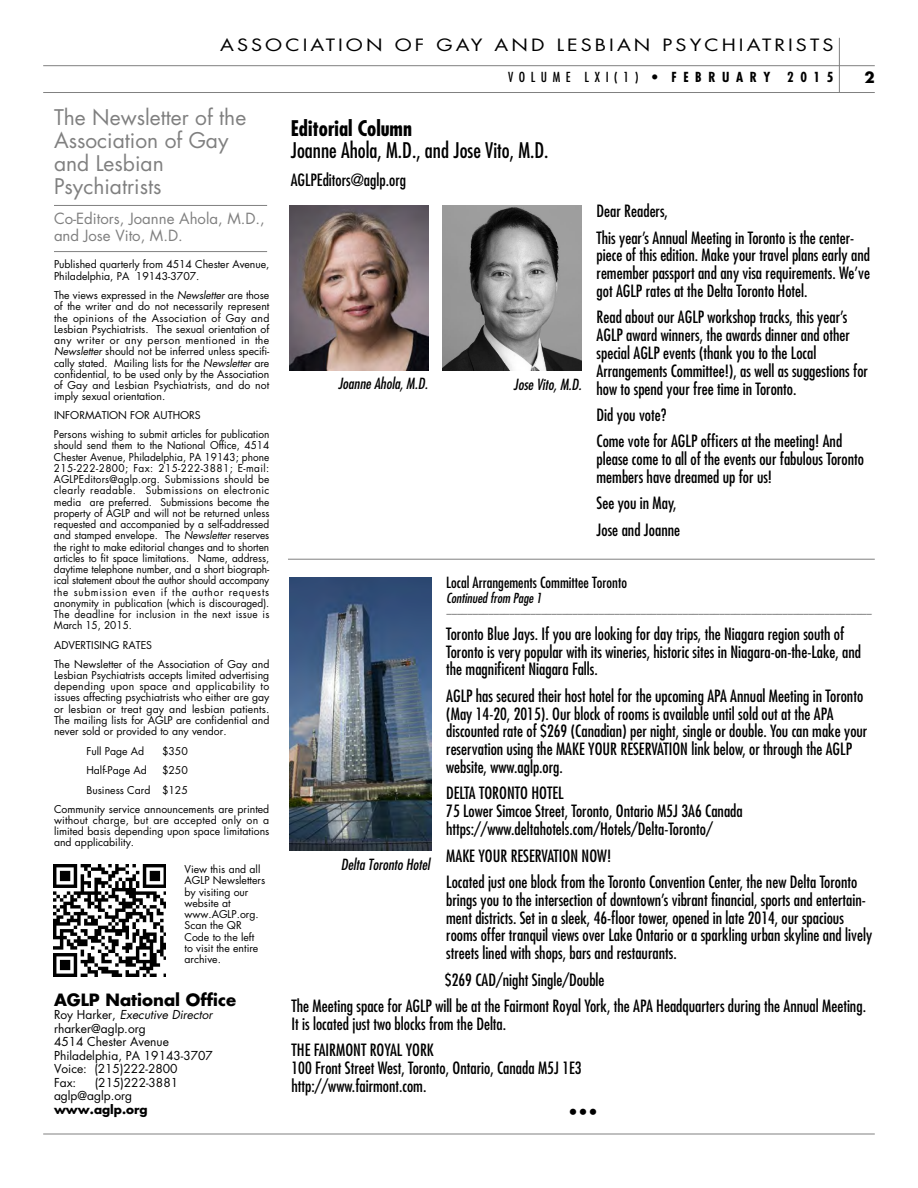
<style>
.page{position:relative;width:918px;height:1188px;background:#fff}
.page>*{position:absolute;margin:0;border:0;box-sizing:border-box;transform-origin:0 0}
.t1{font:21px/23px "Futura";color:#808080}
.t2{font:condensed 21px "Futura";color:#000}
.t3{font:700 condensed 21px "Futura";color:#000}
.t4{font:condensed 16.5px/17.9px "Futura";color:#000}
.t5{font:16.5px "Futura";letter-spacing:.155em;color:#000;scale:1.2 1}
.t6{font:700 16.5px "Futura";color:#000}
.t7{font:italic condensed 15px "Futura";color:#000}
.t8{font:15px/17.4px "Futura";color:#808080}
.t9{font:condensed 15px "Futura";color:#000}
.t10{font:700 15px "Futura";color:#000}
.t11{font:condensed 13.5px "Futura";letter-spacing:.41em;color:#000}
.t12{font:italic condensed 13.5px "Futura";color:#000}
.t13{font:12px/13.5px "Futura";color:#000}
.t14{font:700 12px "Futura";color:#000}
.t15{font:10.5px/11.2px "Futura";color:#000}
.t16{font:10.5px/11.2px "Futura";color:#000;text-align:justify;scale:.96 1}
.t17{font:italic condensed 10.5px "Futura";color:#666}
.s1{font-weight:700}
.s2{font-style:italic}
</style>
<div class="page">
<hr style="left:43px;top:1134px;width:832px;height:1px;background:#808080">
<hr style="left:43px;top:92px;width:832px;height:1px;background:#808080">
<hr style="left:43px;top:65px;width:832px;height:1px;background:#808080">
<hr style="left:839px;top:38px;width:1px;height:55px;background:#808080">
<hr style="left:54px;top:205px;width:213px;height:1px;background:#808080">
<hr style="left:54px;top:251px;width:213px;height:1px;background:#808080">
<img style="left:54px;top:864px;width:112px;height:112px">
<img style="left:290px;top:205px;width:139px;height:165px">
<img style="left:443px;top:205px;width:139px;height:165px">
<hr style="left:288px;top:559px;width:587px;height:1px;background:#808080">
<img style="left:289px;top:577px;width:142px;height:274px">
<p class="t5" style="left:220px;top:38px;width:513px">ASSOCIATION OF GAY AND LESBIAN PSYCHIATRISTS</p>
<p class="t11" style="left:508px;top:71px;width:327px">VOLUME LXI(1) • <span class="s1">FEBRUARY 2015</span></p>
<p class="t10" style="left:865px;top:71px;width:12px">2</p>
<p class="t1" style="left:54px;top:108px;width:194px">The Newsletter of the<br>Association of Gay and Lesbian<br>Psychiatrists</p>
<p class="t8" style="left:54px;top:211px;width:212px">Co-Editors, Joanne Ahola, M.D., and Jose Vito, M.D.</p>
<p class="t15" style="left:54px;top:259px;width:217px;line-height:12px">Published quarterly from 4514 Chester Avenue,<br>Philadelphia, PA 19143-3707.</p>
<p class="t15" style="left:54px;top:291px;width:217px;text-align:justify">The views expressed in the <span class="s2">Newsletter</span> are those of the writer and do not necessarily represent the opinions of the Association of Gay and Lesbian Psychiatrists. The sexual orientation of any writer or any person mentioned in the <span class="s2">Newsletter</span> should not be inferred unless specifi&shy;cally stated. Mailing lists for the <span class="s2">Newsletter</span> are confidential, to be used only by the Association of Gay and Lesbian Psychiatrists, and do not imply sexual orientation.</p>
<p class="t15" style="left:54px;top:407px;width:217px;line-height:18.9px">INFORMATION FOR AUTHORS<br>Persons wishing to submit articles for publication</p>
<p class="t16" style="left:54px;top:441px;width:226px">should send them to the National Office, 4514<br>Chester Avenue, Philadelphia, PA 19143; phone 215-222-2800; Fax: 215-222-3881; E-mail:<br>AGLPEditors@aglp.org. Submissions should be clearly readable. Submissions on electronic media are preferred. Submissions become the property of AGLP and will not be returned unless requested and accompanied by a self-addressed and stamped envelope. The <span class="s2">Newsletter</span> reserves the right to make editorial changes and to shorten articles to fit space limitations. Name, address, daytime telephone number, and a short biograph&shy;ical statement about the author should accompany the submission even if the author requests anonymity in publication (which is discouraged).<br>The deadline for inclusion in the next issue is March 15, 2015.</p>
<p class="t15" style="left:54px;top:637px;width:217px;line-height:18.8px">ADVERTISING RATES<br>The Newsletter of the Association of Gay and</p>
<p class="t15" style="left:54px;top:670px;width:217px;text-align:justify">Lesbian Psychiatrists accepts limited advertising depending upon space and applicability to issues affecting psychiatrists who either are gay or lesbian or treat gay and lesbian patients.<br>The mailing lists for AGLP are confidential and never sold or provided to any vendor.</p>
<p class="t15" style="left:86px;top:746px;width:59px">Full Page Ad</p>
<p class="t15" style="left:162px;top:746px;width:27px">$350</p>
<p class="t15" style="left:86px;top:766px;width:62px">Half-Page Ad</p>
<p class="t15" style="left:162px;top:766px;width:27px">$250</p>
<p class="t15" style="left:86px;top:785px;width:103px">Business Card $125</p>
<p class="t15" style="left:54px;top:804px;width:217px">Community service announcements are printed</p>
<p class="t15" style="left:54px;top:815px;width:217px;text-align:justify">without charge, but are accepted only on a limited basis depending upon space limitations and applicability.</p>
<p class="t3" style="left:291px;top:119px;width:123px">Editorial Column</p>
<p class="t2" style="left:291px;top:141px;width:259px">Joanne Ahola, M.D., and Jose Vito, M.D.</p>
<p class="t4" style="left:291px;top:172px;width:117px">AGLPEditors@aglp.org</p>
<p class="t4" style="left:597px;top:199px;width:259px;line-height:26.4px">Dear Readers,<br>This year’s Annual Meeting in Toronto is the center-</p>
<p class="t4" style="left:597px;top:247px;width:275px;text-align:justify">piece of this edition. Make your travel plans early and remember passport and any visa requirements. We’ve got AGLP rates at the Delta Toronto Hotel.</p>
<p class="t4" style="left:597px;top:309px;width:273px">Read about our AGLP workshop tracks, this year’s AGLP award winners, the awards dinner and other special AGLP events (thank you to the Local Arrangements Committee!), as well as suggestions for how to spend your free time in Toronto.</p>
<p class="t4" style="left:597px;top:403px;width:247px;line-height:26.4px">Did you vote?<br>Come vote for AGLP officers at the meeting! And</p>
<p class="t4" style="left:597px;top:451px;width:269px">please come to all of the events our fabulous Toronto members have dreamed up for us!</p>
<p class="t4" style="left:597px;top:491px;width:85px;line-height:26.4px">See you in May,<br>Jose and Joanne</p>
<p class="t7" style="left:338px;top:377px;width:91px">Joanne Ahola, M.D.</p>
<p class="t7" style="left:514px;top:377px;width:69px">Jose Vito, M.D.</p>
<p class="t9" style="left:446px;top:576px;width:182px">Local Arrangements Committee Toronto</p>
<p class="t12" style="left:446px;top:592px;width:97px">Continued from Page 1</p>
<p class="t17" style="left:446px;top:608px;width:427px">–––––––––––––––––––––––––––––––––––––––––––––––––––––––––––––––––––––––––––––––––</p>
<p class="t4" style="left:446px;top:626px;width:417px">Toronto Blue Jays. If you are looking for day trips, the Niagara region south of<br>Toronto is very popular with its wineries, historic sites in Niagara-on-the-Lake, and the magnificent Niagara Falls.</p>
<p class="t4" style="left:446px;top:688px;width:423px">AGLP has secured their host hotel for the upcoming APA Annual Meeting in Toronto (May 14-20, 2015). Our block of rooms is available until sold out at the APA discounted rate of $269 (Canadian) per night, single or double. You can make your reservation using the MAKE YOUR RESERVATION link below, or through the AGLP website, www.aglp.org.</p>
<p class="t4" style="left:446px;top:785px;width:298px">DELTA TORONTO HOTEL<br>75 Lower Simcoe Street, Toronto, Ontario M5J 3A6 Canada https://www.deltahotels.com/Hotels/Delta-Toronto/</p>
<p class="t4" style="left:446px;top:843px;width:413px;line-height:26.4px">MAKE YOUR RESERVATION NOW!<br>Located just one block from the Toronto Convention Center, the new Delta Toronto</p>
<p class="t4" style="left:446px;top:892px;width:427px">brings you to the intersection of downtown’s vibrant financial, sports and entertain&shy;ment districts. Set in a sleek, 46-floor tower, opened in late 2014, our spacious rooms offer tranquil views over Lake Ontario or a sparkling urban skyline and lively streets lined with shops, bars and restaurants.</p>
<p class="t4" style="left:292px;top:967px;width:576px;line-height:26.4px;text-indent:153px">$269 CAD/night Single/Double<br>The Meeting space for AGLP will be at the Fairmont Royal York, the APA Headquarters during the Annual Meeting.</p>
<p class="t4" style="left:292px;top:1011px;width:216px;line-height:26.4px">It is located just two blocks from the Delta.<br>THE FAIRMONT ROYAL YORK</p>
<p class="t4" style="left:292px;top:1060px;width:292px">100 Front Street West, Toronto, Ontario, Canada M5J 1E3 http://www.fairmont.com.</p>
<p class="t4" style="left:570px;top:1104px;width:28px">• • •</p>
<p class="t7" style="left:341px;top:858px;width:91px">Delta Toronto Hotel</p>
<p class="t15" style="left:184px;top:865px;width:82px">View this and all<br>AGLP Newsletters by visiting our website at www.AGLP.org.<br>Scan the QR<br>Code to the left to visit the entire archive.</p>
<p class="t6" style="left:54px;top:992px;width:184px">AGLP National Office</p>
<p class="t13" style="left:54px;top:1009px;width:160px">Roy Harker, <span class="s2">Executive Director </span>rharker@aglp.org<br>4514 Chester Avenue<br>Philadelphia, PA 19143-3707<br>Voice: (215)222-2800<br>Fax:</p>
<p class="t13" style="left:54px;top:1077px;width:126px;text-indent:41px">(215)222-3881 aglp@aglp.org</p>
<p class="t14" style="left:54px;top:1104px;width:95px">www.aglp.org</p>
</div>
